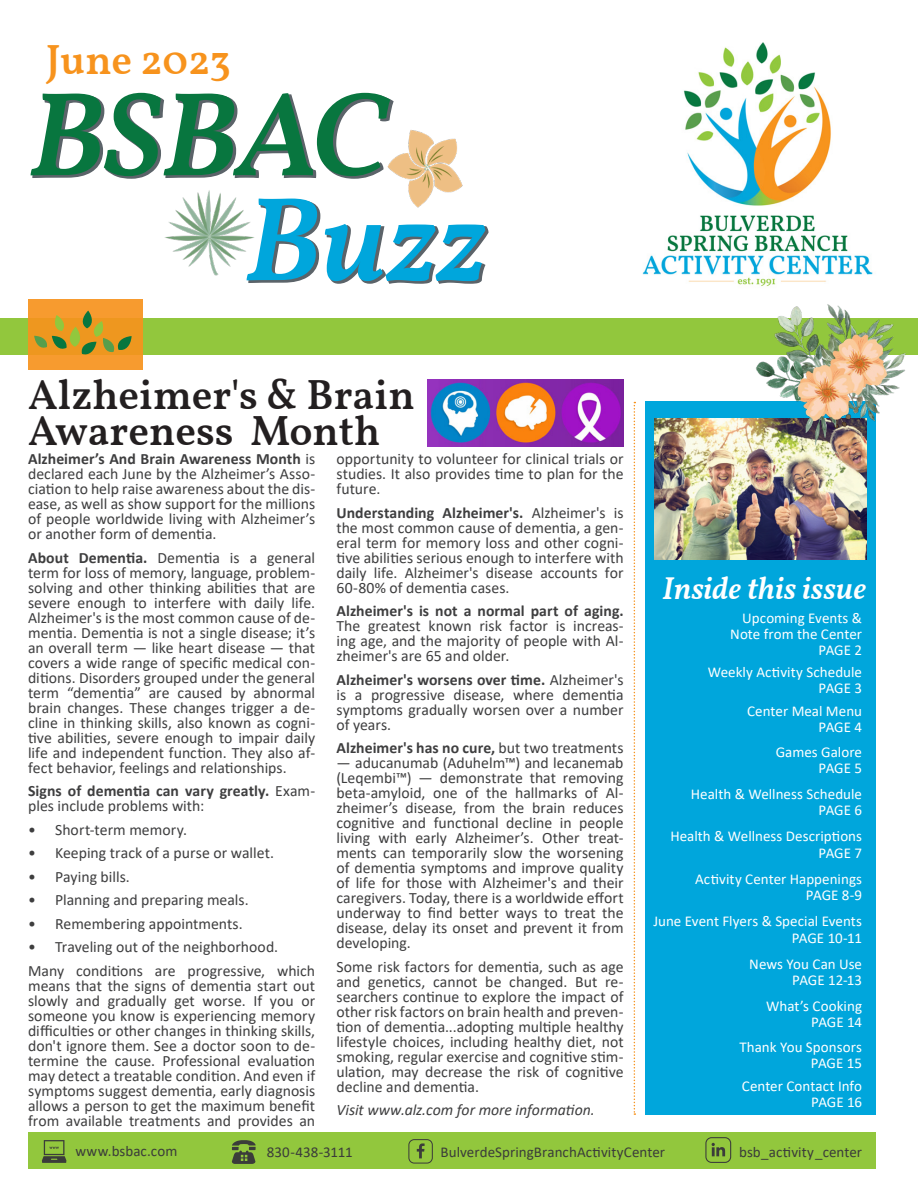
<style>
.page{position:relative;width:918px;height:1188px;background:#fff}
.page>*{position:absolute;margin:0;border:0;box-sizing:border-box;transform-origin:0 0}
._55_Header_gray_Bitt{font:italic 600 120px "Vollkorn";letter-spacing:-.005em;color:#08763f}
._55_Header_gray_Bitt-2{font:italic 600 120px "Vollkorn";color:#00a6dc}
._21_Header_gray_Sour{font:600 42px/36px "Vollkorn";color:#231f20}
._14_Header_gray_Sour{font:600 42px "Vollkorn";letter-spacing:-.005em;color:#f7931d}
._21_Header_gray_Bitt{font:italic 600 31.5px "Vollkorn";color:#fff}
._8_Content_gray_Sour{font:15.75px/15px "Calibri";color:#3e3e3f;text-align:justify}
._8_Content_gray_Sour-2{font:700 15.75px/15px "Calibri";letter-spacing:.005em;color:#3e3e3f}
._8_Content_gray_Sour-3{font:italic 15.75px "Calibri";color:#3e3e3f}
._9_Content_gray_Sour{font:15px "Calibri";color:#fff}
.Body_Text_2_Left{font:15px "Calibri";letter-spacing:.005em;color:#3b3c3a}
._9_Content_gray_Sour-2{font:15px "Calibri";letter-spacing:.005em;color:#3b3c3a}
.s1{font-weight:700}
.s2{font-weight:400}
</style>
<div class="page">
<div style="left:28px;top:1132px;width:848px;height:37px;background:#92c73d"></div>
<div style="left:0;top:318px;width:918px;height:36px;background:#92c73d"></div>
<div style="left:28px;top:299px;width:115px;height:71px;background:linear-gradient(to bottom,#f39928,#f19825)"></div>
<div style="left:645px;top:402px;width:231px;height:713px;background:#00a6dc"></div>
<img style="left:654px;top:418px;width:212px;height:142px">
<svg style="left:634px;top:402px;width:1px;height:713px"></svg>
<svg style="left:42px;top:1140px;width:24px;height:23px"></svg>
<img style="left:642px;top:42px;width:231px;height:243px">
<svg style="left:712px;top:1143px;width:13px;height:13px"></svg>
<div style="left:705px;top:1137px;width:26px;height:26px;border:1px solid #3b3c3a;border-radius:6px"></div>
<svg style="left:417px;top:1143px;width:8px;height:15px"></svg>
<div style="left:408px;top:1139px;width:25px;height:25px;border:1px solid #3b3c3a;border-radius:5px"></div>
<svg style="left:232px;top:1140px;width:24px;height:24px"></svg>
<img style="left:428px;top:380px;width:196px;height:66px">
<img style="left:387px;top:130px;width:76px;height:78px">
<img style="left:164px;top:190px;width:91px;height:86px">
<img style="left:741px;top:277px;width:174px;height:186px">
<svg style="left:34px;top:311px;width:98px;height:43px;background:#c69729"></svg>
<p class="_14_Header_gray_Sour" style="left:46px;top:28px;width:186px">June 2023</p>
<p class="_55_Header_gray_Bitt" style="left:28px;top:44px;width:359px">BSBAC</p>
<p class="_55_Header_gray_Bitt-2" style="left:244px;top:149px;width:244px">Buzz</p>
<p class="_21_Header_gray_Sour" style="left:28px;top:378px;width:388px">Alzheimer's &amp; Brain<br>Awareness Month</p>
<p class="_8_Content_gray_Sour" style="left:28px;top:451px;width:289px"><span class="s1">Alzheimer’s And Brain Awareness Month</span> is declared each June by the Alzheimer’s Asso&shy;ciation to help raise awareness about the dis&shy;ease, as well as show support for the millions of people worldwide living with Alzheimer’s or another form of dementia.</p>
<p class="_8_Content_gray_Sour" style="left:28px;top:549px;width:289px"><span class="s1">About Dementia.</span> Dementia is a general term for loss of memory, language, problem&shy;solving and other thinking abilities that are severe enough to interfere with daily life.<br>Alzheimer's is the most common cause of de&shy;mentia. Dementia is not a single disease; it’s an overall term — like heart disease — that covers a wide range of specific medical con&shy;ditions. Disorders grouped under the general term “dementia” are caused by abnormal brain changes. These changes trigger a de&shy;cline in thinking skills, also known as cogni&shy;tive abilities, severe enough to impair daily life and independent function. They also af&shy;fect behavior, feelings and relationships.</p>
<p class="_8_Content_gray_Sour-2" style="left:28px;top:783px;width:289px">Signs of dementia can vary greatly. <span class="s2">Exam&shy;ples include problems with:</span></p>
<p class="_8_Content_gray_Sour" style="left:28px;top:821px;width:161px">• Short-term memory.</p>
<p class="_8_Content_gray_Sour" style="left:28px;top:845px;width:247px">• Keeping track of a purse or wallet.</p>
<p class="_8_Content_gray_Sour" style="left:28px;top:868px;width:103px">• Paying bills.</p>
<p class="_8_Content_gray_Sour" style="left:28px;top:892px;width:222px">• Planning and preparing meals.</p>
<p class="_8_Content_gray_Sour" style="left:28px;top:915px;width:216px">• Remembering appointments.</p>
<p class="_8_Content_gray_Sour" style="left:28px;top:939px;width:252px">• Traveling out of the neighborhood.</p>
<p class="_8_Content_gray_Sour" style="left:28px;top:962px;width:289px">Many conditions are progressive, which means that the signs of dementia start out slowly and gradually get worse. If you or someone you know is experiencing memory difficulties or other changes in thinking skills, don't ignore them. See a doctor soon to de&shy;termine the cause. Professional evaluation may detect a treatable condition. And even if symptoms suggest dementia, early diagnosis allows a person to get the maximum benefit from available treatments and provides an</p>
<p class="_8_Content_gray_Sour" style="left:336px;top:451px;width:289px">opportunity to volunteer for clinical trials or studies. It also provides time to plan for the future.</p>
<p class="_8_Content_gray_Sour" style="left:336px;top:504px;width:289px"><span class="s1">Understanding Alzheimer's.</span> Alzheimer's is the most common cause of dementia, a gen&shy;eral term for memory loss and other cogni&shy;tive abilities serious enough to interfere with daily life. Alzheimer's disease accounts for 60-80% of dementia cases.</p>
<p class="_8_Content_gray_Sour" style="left:336px;top:603px;width:289px"><span class="s1">Alzheimer's is not a normal part of aging.<br></span>The greatest known risk factor is increas&shy;ing age, and the majority of people with Al&shy;zheimer's are 65 and older.</p>
<p class="_8_Content_gray_Sour" style="left:336px;top:671px;width:289px"><span class="s1">Alzheimer's worsens over time.</span> Alzheimer's is a progressive disease, where dementia symptoms gradually worsen over a number of years.</p>
<p class="_8_Content_gray_Sour-2" style="left:336px;top:740px;width:289px">Alzheimer's has no cure, <span class="s2">but two treatments</span></p>
<p class="_8_Content_gray_Sour" style="left:336px;top:755px;width:289px">— aducanumab (Aduhelm™) and lecanemab (Leqembi™) — demonstrate that removing beta-amyloid, one of the hallmarks of Al&shy;zheimer’s disease, from the brain reduces cognitive and functional decline in people living with early Alzheimer’s. Other treat&shy;ments can temporarily slow the worsening of dementia symptoms and improve quality of life for those with Alzheimer's and their caregivers. Today, there is a worldwide effort underway to find better ways to treat the disease, delay its onset and prevent it from developing.</p>
<p class="_8_Content_gray_Sour" style="left:336px;top:958px;width:289px">Some risk factors for dementia, such as age and genetics, cannot be changed. But re&shy;searchers continue to explore the impact of other risk factors on brain health and preven&shy;tion of dementia...adopting multiple healthy lifestyle choices, including healthy diet, not smoking, regular exercise and cognitive stim&shy;ulation, may decrease the risk of cognitive decline and dementia.</p>
<p class="_8_Content_gray_Sour-3" style="left:336px;top:1099px;width:260px">Visit www.alz.com for more information.</p>
<p class="_21_Header_gray_Bitt" style="left:662px;top:564px;width:206px">Inside this issue</p>
<p class="_9_Content_gray_Sour" style="left:742px;top:607px;width:121px">Upcoming Events &amp;</p>
<p class="_9_Content_gray_Sour" style="left:730px;top:623px;width:133px">Note from the Center</p>
<p class="_9_Content_gray_Sour" style="left:819px;top:639px;width:45px">PAGE 2</p>
<p class="_9_Content_gray_Sour" style="left:708px;top:661px;width:156px">Weekly Activity Schedule</p>
<p class="_9_Content_gray_Sour" style="left:819px;top:677px;width:45px">PAGE 3</p>
<p class="_9_Content_gray_Sour" style="left:747px;top:700px;width:116px">Center Meal Menu</p>
<p class="_9_Content_gray_Sour" style="left:819px;top:716px;width:45px">PAGE 4</p>
<p class="_9_Content_gray_Sour" style="left:776px;top:742px;width:88px">Games Galore</p>
<p class="_9_Content_gray_Sour" style="left:819px;top:758px;width:45px">PAGE 5</p>
<p class="_9_Content_gray_Sour" style="left:691px;top:784px;width:173px">Health &amp; Wellness Schedule</p>
<p class="_9_Content_gray_Sour" style="left:819px;top:800px;width:45px">PAGE 6</p>
<p class="_9_Content_gray_Sour" style="left:670px;top:825px;width:193px">Health &amp; Wellness Descriptions</p>
<p class="_9_Content_gray_Sour" style="left:819px;top:843px;width:45px">PAGE 7</p>
<p class="_9_Content_gray_Sour" style="left:695px;top:868px;width:168px">Activity Center Happenings</p>
<p class="_9_Content_gray_Sour" style="left:806px;top:884px;width:58px">PAGE 8-9</p>
<p class="_9_Content_gray_Sour" style="left:653px;top:911px;width:210px">June Event Flyers &amp; Special Events</p>
<p class="_9_Content_gray_Sour" style="left:792px;top:927px;width:72px">PAGE 10-11</p>
<p class="_9_Content_gray_Sour" style="left:749px;top:954px;width:114px">News You Can Use</p>
<p class="_9_Content_gray_Sour" style="left:792px;top:970px;width:71px">PAGE 12-13</p>
<p class="_9_Content_gray_Sour" style="left:766px;top:996px;width:97px">What’s Cooking</p>
<p class="_9_Content_gray_Sour" style="left:811px;top:1012px;width:52px">PAGE 14</p>
<p class="_9_Content_gray_Sour" style="left:739px;top:1037px;width:124px">Thank You Sponsors</p>
<p class="_9_Content_gray_Sour" style="left:811px;top:1053px;width:53px">PAGE 15</p>
<p class="_9_Content_gray_Sour" style="left:742px;top:1075px;width:122px">Center Contact Info</p>
<p class="_9_Content_gray_Sour" style="left:811px;top:1091px;width:52px">PAGE 16</p>
<p class="_9_Content_gray_Sour-2" style="left:76px;top:1141px;width:103px">www.bsbac.com</p>
<p class="_9_Content_gray_Sour-2" style="left:267px;top:1141px;width:88px">830-438-3111</p>
<p class="Body_Text_2_Left" style="left:441px;top:1142px;width:226px">BulverdeSpringBranchActivityCenter</p>
<p class="Body_Text_2_Left" style="left:739px;top:1142px;width:124px">bsb_activity_center</p>
</div>
